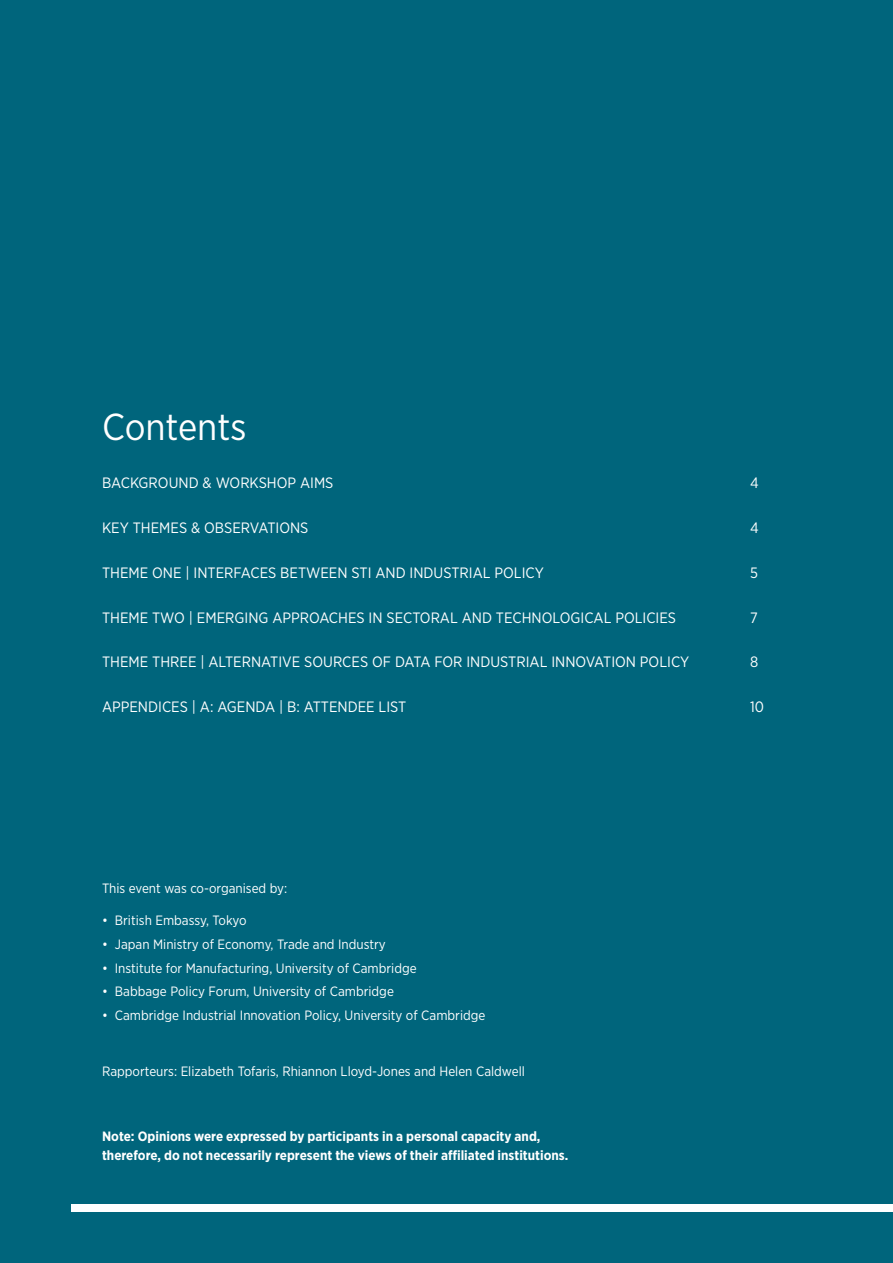
<style>
.page{position:relative;width:893px;height:1263px;background:#00657c}
.page>*{position:absolute;margin:0;border:0;box-sizing:border-box;transform-origin:0 0}
.Title_01_Left{font:37.5px "Gotham Narrow";color:#fff}
.body{font:15px "Gotham Narrow";color:#fff}
.body-2{font:13.5px "Gotham Narrow";color:#fff}
.body-3{font:700 13.5px/19.5px "Gotham Narrow";color:#fff}
</style>
<div class="page">
<div style="left:71px;top:1204px;width:821px;height:7px;background:#fff"></div>
<p class="Title_01_Left" style="left:102px;top:403px;width:146px">Contents</p>
<p class="body" style="left:102px;top:474px;width:233px">BACKGROUND &amp; WORKSHOP AIMS</p>
<p class="body" style="left:750px;top:474px;width:10px">4</p>
<p class="body" style="left:102px;top:518px;width:208px">KEY THEMES &amp; OBSERVATIONS</p>
<p class="body" style="left:750px;top:518px;width:10px">4</p>
<p class="body" style="left:102px;top:563px;width:443px">THEME ONE | INTERFACES BETWEEN STI AND INDUSTRIAL POLICY</p>
<p class="body" style="left:750px;top:563px;width:9px">5</p>
<p class="body" style="left:102px;top:608px;width:576px">THEME TWO | EMERGING APPROACHES IN SECTORAL AND TECHNOLOGICAL POLICIES</p>
<p class="body" style="left:750px;top:608px;width:9px">7</p>
<p class="body" style="left:102px;top:653px;width:589px">THEME THREE | ALTERNATIVE SOURCES OF DATA FOR INDUSTRIAL INNOVATION POLICY</p>
<p class="body" style="left:750px;top:653px;width:10px">8</p>
<p class="body" style="left:102px;top:697px;width:306px">APPENDICES | A: AGENDA | B: ATTENDEE LIST</p>
<p class="body" style="left:750px;top:697px;width:15px">10</p>
<p class="body-2" style="left:102px;top:880px;width:187px">This event was co-organised by:</p>
<p class="body-2" style="left:102px;top:912px;width:146px">• British Embassy, Tokyo</p>
<p class="body-2" style="left:102px;top:936px;width:285px">• Japan Ministry of Economy, Trade and Industry</p>
<p class="body-2" style="left:102px;top:959px;width:316px">• Institute for Manufacturing, University of Cambridge</p>
<p class="body-2" style="left:102px;top:983px;width:293px">• Babbage Policy Forum, University of Cambridge</p>
<p class="body-2" style="left:102px;top:1007px;width:385px">• Cambridge Industrial Innovation Policy, University of Cambridge</p>
<p class="body-2" style="left:102px;top:1063px;width:424px">Rapporteurs: Elizabeth Tofaris, Rhiannon Lloyd-Jones and Helen Caldwell</p>
<p class="body-3" style="left:102px;top:1126px;width:468px">Note: Opinions were expressed by participants in a personal capacity and, therefore, do not necessarily represent the views of their affiliated institutions.</p>
</div>
